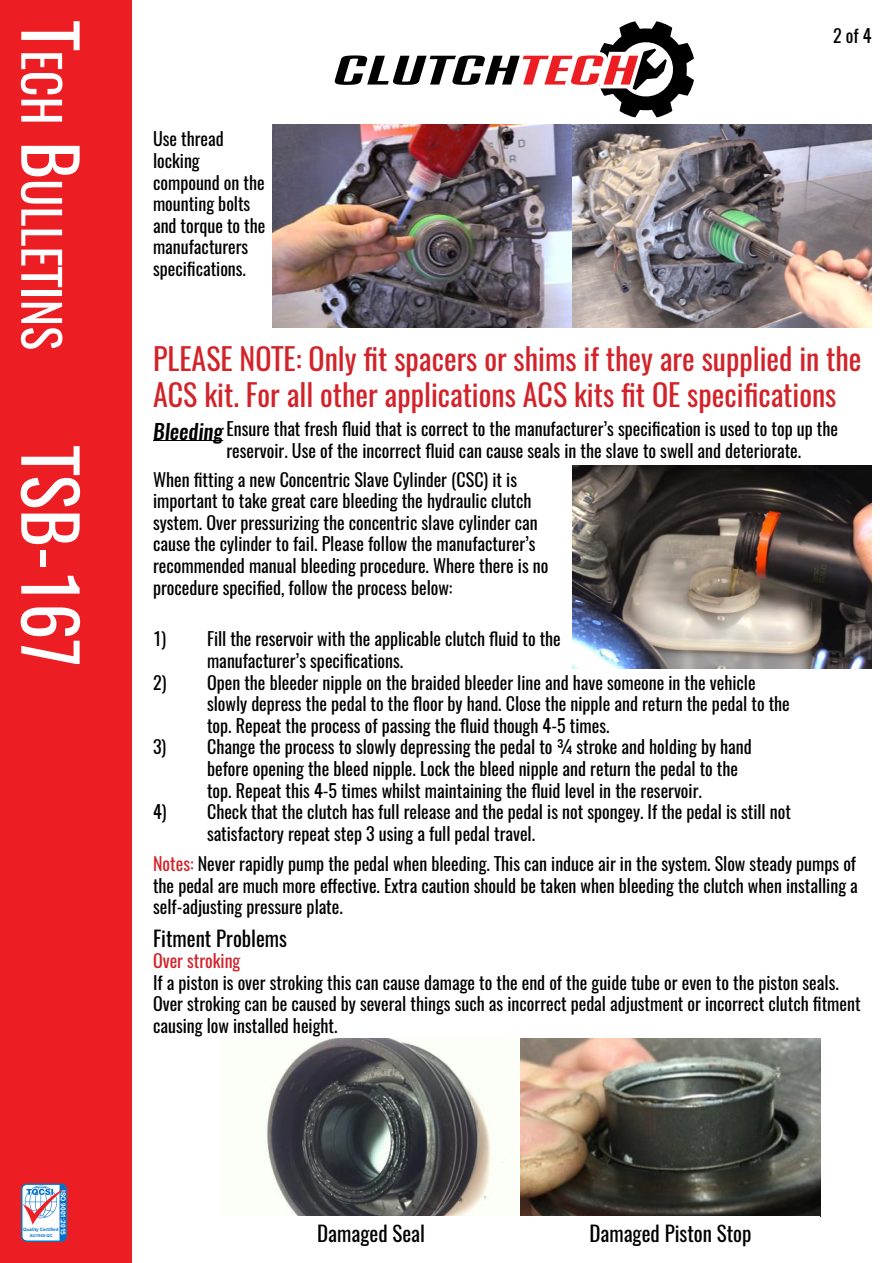
<style>
.page{position:relative;width:893px;height:1263px;background:#fff}
.page>*{position:absolute;margin:0;border:0;box-sizing:border-box;transform-origin:0 0}
.t1{font:72px "Oswald";color:#fff}
.t2{font:50.4px "Oswald";color:#fff}
.t3{font:30px/36px "Oswald";color:#d2232a}
.t4{font:21px "Oswald";color:#000}
.t5{font:18px/21.6px "Oswald";color:#000}
.t6{font:18px "Oswald";color:#d2232a}
.t7{font:700 6.75px "Arial";color:#fff}
.t8{font:700 4.5px "Arial";color:#0070ce}
.t9{font:700 4.2px "Arial";color:#0070ce}
.s1{font-size:72px}
.s2{font-weight:500;font-style:italic;font-size:21px}
.s3{color:#d2232a}
</style>
<div class="page">
<div style="left:0;top:0;width:132px;height:1263px;background:#ed1d24"></div>
<svg style="left:21px;top:1183px;width:46px;height:59px;background:#b0bfd9"></svg>
<svg style="left:334px;top:21px;width:360px;height:96px"></svg>
<img style="left:273px;top:125px;width:599px;height:203px">
<img style="left:572px;top:465px;width:300px;height:203px">
<hr style="left:153px;top:440px;width:70px;height:1px;background:#000">
<img style="left:266px;top:1039px;width:255px;height:177px">
<img style="left:521px;top:1039px;width:299px;height:177px">
<h2 class="t2" style="left:87px;top:21px;width:330px;rotate:90deg"><span class="s1">T</span>ech <span class="s1">B</span>ulletins</h2>
<h1 class="t1" style="left:115px;top:446px;width:222px;rotate:90deg">TSB-167</h1>
<p class="t7" style="left:68px;top:1190px;width:47px;rotate:90deg">ISO 9001:2015</p>
<p class="t8" style="left:23px;top:1227px;width:37px">Quality Certified</p>
<p class="t9" style="left:30px;top:1233px;width:24px">AU1045-QC</p>
<p class="t5" style="left:153px;top:127px;width:114px">Use thread locking compound on the mounting bolts and torque to the manufacturers specifications.</p>
<p class="t5" style="left:833px;top:23px;width:40px">2 of 4</p>
<h3 class="t3" style="left:153px;top:338px;width:710px">PLEASE NOTE: Only fit spacers or shims if they are supplied in the<br>ACS kit. For all other applications ACS kits fit OE specifications</h3>
<p class="t5" style="left:227px;top:416px;width:613px;text-indent:-73px"><span class="s2">Bleeding</span> Ensure that fresh fluid that is correct to the manufacturer’s specification is used to top up the reservoir. Use of the incorrect fluid can cause seals in the slave to swell and deteriorate.</p>
<p class="t5" style="left:153px;top:467px;width:397px">When fitting a new Concentric Slave Cylinder (CSC) it is important to take great care bleeding the hydraulic clutch system. Over pressurizing the concentric slave cylinder can cause the cylinder to fail. Please follow the manufacturer’s recommended manual bleeding procedure. Where there is no procedure specified, follow the process below:</p>
<p class="t5" style="left:207px;top:626px;width:355px;text-indent:-54px">1) Fill the reservoir with the applicable clutch fluid to the manufacturer’s specifications.</p>
<p class="t5" style="left:207px;top:670px;width:584px;text-indent:-54px">2) Open the bleeder nipple on the braided bleeder line and have someone in the vehicle slowly depress the pedal to the floor by hand. Close the nipple and return the pedal to the top. Repeat the process of passing the fluid though 4-5 times.</p>
<p class="t5" style="left:207px;top:734px;width:546px;text-indent:-54px">3) Change the process to slowly depressing the pedal to ¾ stroke and holding by hand before opening the bleed nipple. Lock the bleed nipple and return the pedal to the top. Repeat this 4-5 times whilst maintaining the fluid level in the reservoir.</p>
<p class="t5" style="left:207px;top:799px;width:585px;text-indent:-54px">4) Check that the clutch has full release and the pedal is not spongey. If the pedal is still not satisfactory repeat step 3 using a full pedal travel.</p>
<p class="t5" style="left:153px;top:851px;width:706px;text-align:justify"><span class="s3">Notes:</span> Never rapidly pump the pedal when bleeding. This can induce air in the system. Slow steady pumps of the pedal are much more effective. Extra caution should be taken when bleeding the clutch when installing a self-adjusting pressure plate.</p>
<p class="t4" style="left:153px;top:919px;width:136px">Fitment Problems</p>
<p class="t6" style="left:153px;top:945px;width:89px">Over stroking</p>
<p class="t5" style="left:153px;top:970px;width:709px">If a piston is over stroking this can cause damage to the end of the guide tube or even to the piston seals.<br>Over stroking can be caused by several things such as incorrect pedal adjustment or incorrect clutch fitment causing low installed height.</p>
<p class="t4" style="left:317px;top:1214px;width:109px">Damaged Seal</p>
<p class="t4" style="left:589px;top:1214px;width:164px">Damaged Piston Stop</p>
</div>
